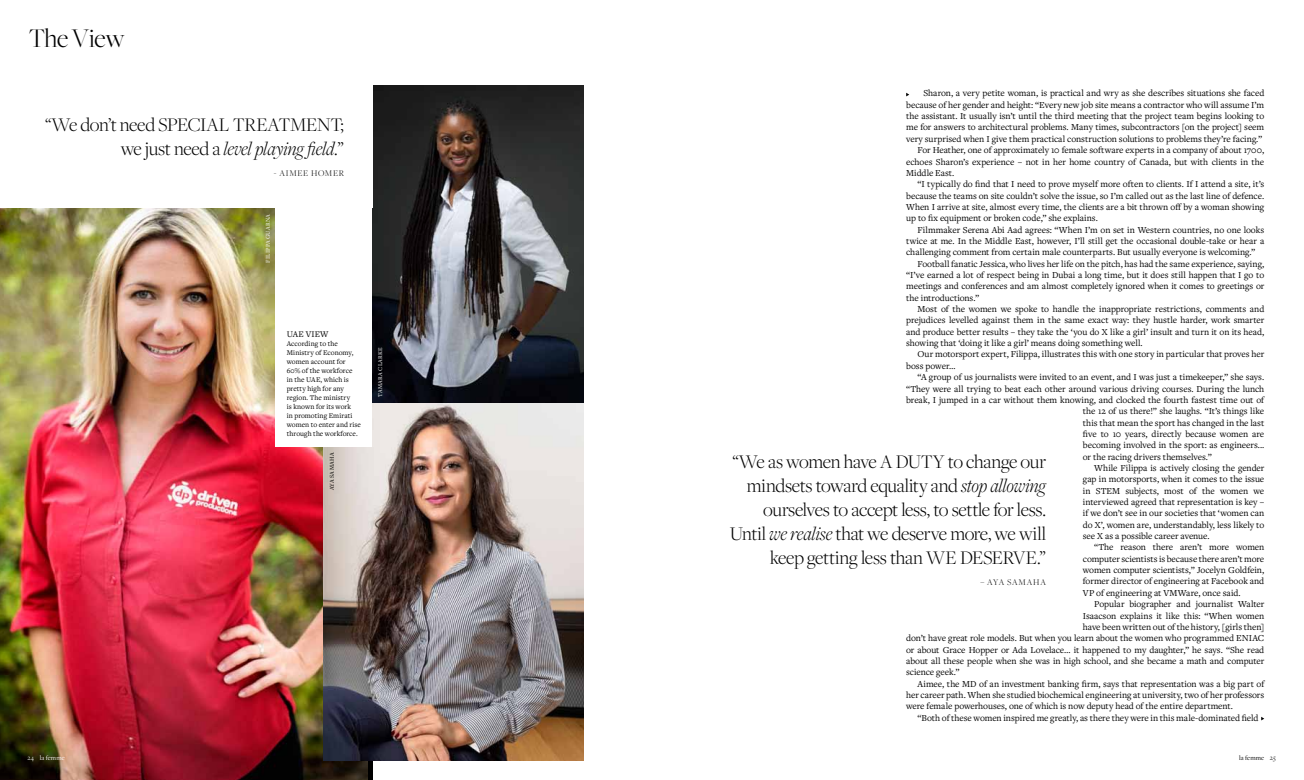
<style>
.page{position:relative;width:1304px;height:780px;background:#fff}
.page>*{position:absolute;margin:0;border:0;box-sizing:border-box;transform-origin:0 0}
.t1{font:300 28px "Freight Big Pro";letter-spacing:-.015em;color:#000}
.t2{font:300 20px "Freight Disp Pro";letter-spacing:-.015em;color:#000}
.t3{font:italic 300 20px/24px "Freight Disp Pro";letter-spacing:-.01em;color:#000;text-align:right}
.t4{font:9.5px "Freight Text Pro";letter-spacing:-.005em;color:#000}
.t5{font:300 9px "Freight Disp Pro";color:#000}
.t6{font:9px "Freight Text Pro";color:#000}
.t7{font:7.5px/9px "Freight Text Pro";color:#000}
.t8{font:7px "Freight Disp Pro";letter-spacing:.02em;color:#fff}
.t9{font:7px "Freight Disp Pro";letter-spacing:.02em;color:#000}
.t10{font:6px "Freight Text Pro";letter-spacing:.025em;color:#fff}
.t11{font:6px "Freight Text Pro";color:#000}
.s1{font-style:normal}
.s2{font-style:italic}
</style>
<div class="page">
<img style="left:0;top:208px;width:367px;height:572px">
<img style="left:324px;top:403px;width:260px;height:357px">
<img style="left:372px;top:85px;width:212px;height:317px">
<div style="left:275px;top:167px;width:97px;height:280px;background:#fff"></div>
<h1 class="t1" style="left:28px;top:20px;width:98px">The View</h1>
<h2 class="t2" style="left:45px;top:111px;width:144px">“We don’t need special</h2>
<h2 class="t2" style="left:233px;top:111px;width:13px">treatme</h2>
<h2 class="t3" style="left:121px;top:111px;width:225px"><span class="s1">nt;<br>we just need a</span> level playing field.<span class="s1">”</span></h2>
<p class="t5" style="left:274px;top:167px;width:13px">- aimee</p>
<p class="t5" style="left:311px;top:167px;width:8px">homer</p>
<p class="t10" style="left:264px;top:262px;width:50px;rotate:-90deg">Filippa Guarna</p>
<p class="t6" style="left:287px;top:328px;width:7px">uae</p>
<p class="t6" style="left:306px;top:328px;width:7px">view</p>
<p class="t7" style="left:287px;top:338px;width:76px">According to the<br>Ministry of Economy, women account for<br>60% of the workforce<br>in the UAE, which is pretty high for any region. The ministry<br>is known for its work<br>in promoting Emirati women to enter and rise through the workforce.</p>
<p class="t11" style="left:328px;top:490px;width:39px;rotate:-90deg">Aya Samaha</p>
<p class="t10" style="left:376px;top:397px;width:51px;rotate:-90deg">Tamara Clarke</p>
<p class="t4" style="left:923px;top:87px;width:342px">Sharon, a very petite woman, is practical and wry as she describes situations she faced</p>
<p class="t4" style="left:906px;top:98px;width:360px">because of her gender and height: “Every new job site means a contractor who will assume I’m</p>
<p class="t4" style="left:906px;top:110px;width:360px">the assistant. It usually isn’t until the third meeting that the project team begins looking to</p>
<p class="t4" style="left:906px;top:121px;width:360px">me for answers to architectural problems. Many times, subcontractors [on the project] seem</p>
<p class="t4" style="left:906px;top:132px;width:357px">very surprised when I give them practical construction solutions to problems they’re facing.”</p>
<p class="t4" style="left:917px;top:144px;width:348px">For Heather, one of approximately 10 female software experts in a company of about 1700,</p>
<p class="t4" style="left:906px;top:155px;width:360px">echoes Sharon’s experience – not in her home country of Canada, but with clients in the</p>
<p class="t4" style="left:906px;top:166px;width:50px">Middle East.</p>
<p class="t4" style="left:917px;top:178px;width:348px">“I typically do find that I need to prove myself more often to clients. If I attend a site, it’s</p>
<p class="t4" style="left:906px;top:189px;width:360px">because the teams on site couldn’t solve the issue, so I’m called out as the last line of defence.</p>
<p class="t4" style="left:906px;top:200px;width:360px">When I arrive at site, almost every time, the clients are a bit thrown off by a woman showing</p>
<p class="t4" style="left:906px;top:212px;width:193px">up to fix equipment or broken code,” she explains.</p>
<p class="t4" style="left:917px;top:223px;width:348px">Filmmaker Serena Abi Aad agrees: “When I’m on set in Western countries, no one looks</p>
<p class="t4" style="left:906px;top:235px;width:360px">twice at me. In the Middle East, however, I’ll still get the occasional double-take or hear a</p>
<p class="t4" style="left:906px;top:246px;width:351px">challenging comment from certain male counterparts. But usually everyone is welcoming.”</p>
<p class="t4" style="left:917px;top:257px;width:348px">Football fanatic Jessica, who lives her life on the pitch, has had the same experience, saying,</p>
<p class="t4" style="left:906px;top:269px;width:360px">“I’ve earned a lot of respect being in Dubai a long time, but it does still happen that I go to</p>
<p class="t4" style="left:906px;top:280px;width:360px">meetings and conferences and am almost completely ignored when it comes to greetings or</p>
<p class="t4" style="left:906px;top:291px;width:75px">the introductions.”</p>
<p class="t4" style="left:917px;top:303px;width:348px">Most of the women we spoke to handle the inappropriate restrictions, comments and</p>
<p class="t4" style="left:906px;top:314px;width:360px">prejudices levelled against them in the same exact way: they hustle harder, work smarter</p>
<p class="t4" style="left:906px;top:325px;width:359px">and produce better results – they take the ‘you do X like a girl’ insult and turn it on its head,</p>
<p class="t4" style="left:906px;top:337px;width:238px">showing that ‘doing it like a girl’ means doing something well.</p>
<p class="t4" style="left:917px;top:348px;width:348px">Our motorsport expert, Filippa, illustrates this with one story in particular that proves her</p>
<p class="t4" style="left:906px;top:359px;width:51px">boss power…</p>
<p class="t4" style="left:917px;top:371px;width:348px">“A group of us journalists were invited to an event, and I was just a timekeeper,” she says.</p>
<p class="t4" style="left:906px;top:382px;width:360px">“They were all trying to beat each other around various driving courses. During the lunch</p>
<p class="t4" style="left:906px;top:393px;width:359px">break, I jumped in a car without them knowing, and clocked the fourth fastest time out of</p>
<p class="t4" style="left:1083px;top:405px;width:183px">the 12 of us there!” she laughs. “It’s things like</p>
<p class="t4" style="left:1083px;top:416px;width:183px">this that mean the sport has changed in the last</p>
<p class="t4" style="left:1083px;top:427px;width:183px">five to 10 years, directly because women are</p>
<p class="t4" style="left:1083px;top:439px;width:183px">becoming involved in the sport: as engineers...</p>
<p class="t4" style="left:1083px;top:450px;width:130px">or the racing drivers themselves.”</p>
<p class="t4" style="left:1094px;top:461px;width:172px">While Filippa is actively closing the gender</p>
<p class="t4" style="left:1083px;top:473px;width:183px">gap in motorsports, when it comes to the issue</p>
<p class="t4" style="left:1083px;top:484px;width:183px">in STEM subjects, most of the women we</p>
<p class="t4" style="left:1083px;top:495px;width:183px">interviewed agreed that representation is key –</p>
<p class="t4" style="left:1083px;top:507px;width:183px">if we don’t see in our societies that ‘women can</p>
<p class="t4" style="left:1083px;top:518px;width:183px">do X’, women are, understandably, less likely to</p>
<p class="t4" style="left:1083px;top:529px;width:128px">see X as a possible career avenue.</p>
<p class="t4" style="left:1094px;top:541px;width:172px">“The reason there aren’t more women</p>
<p class="t4" style="left:1083px;top:552px;width:183px">computer scientists is because there aren’t more</p>
<p class="t4" style="left:1083px;top:563px;width:183px">women computer scientists,” Jocelyn Goldfein,</p>
<p class="t4" style="left:1083px;top:575px;width:183px">former director of engineering at Facebook and</p>
<p class="t4" style="left:1083px;top:586px;width:159px">VP of engineering at VMWare, once said.</p>
<p class="t4" style="left:1094px;top:598px;width:172px">Popular biographer and journalist Walter</p>
<p class="t4" style="left:1083px;top:609px;width:183px">Isaacson explains it like this: “When women</p>
<p class="t4" style="left:1083px;top:620px;width:183px">have been written out of the history, [girls then]</p>
<p class="t4" style="left:906px;top:632px;width:360px">don’t have great role models. But when you learn about the women who programmed ENIAC</p>
<p class="t4" style="left:906px;top:643px;width:360px">or about Grace Hopper or Ada Lovelace… it happened to my daughter,” he says. “She read</p>
<p class="t4" style="left:906px;top:654px;width:360px">about all these people when she was in high school, and she became a math and computer</p>
<p class="t4" style="left:906px;top:666px;width:55px">science geek.”</p>
<p class="t4" style="left:917px;top:677px;width:348px">Aimee, the MD of an investment banking firm, says that representation was a big part of</p>
<p class="t4" style="left:906px;top:688px;width:360px">her career path. When she studied biochemical engineering at university, two of her professors</p>
<p class="t4" style="left:906px;top:700px;width:328px">were female powerhouses, one of which is now deputy head of the entire department.</p>
<p class="t4" style="left:917px;top:711px;width:342px">“Both of these women inspired me greatly, as there they were in this male-dominated field</p>
<h2 class="t2" style="left:733px;top:448px;width:315px">“We as women have a duty to change our</h2>
<h2 class="t2" style="left:747px;top:472px;width:301px">mindsets toward equality and <span class="s2">stop allowing</span></h2>
<h2 class="t2" style="left:763px;top:496px;width:284px">ourselves to accept less, to settle for less.</h2>
<h2 class="t2" style="left:730px;top:520px;width:318px">Until <span class="s2">we realise</span> that we deserve more, we will</h2>
<h2 class="t2" style="left:770px;top:544px;width:214px">keep getting less than we deser</h2>
<h2 class="t2" style="left:1013px;top:544px;width:34px">ve.”</h2>
<p class="t5" style="left:980px;top:576px;width:40px">– Aya Samaha</p>
<p class="t8" style="left:27px;top:753px;width:39px">24 la femme</p>
<p class="t9" style="left:1239px;top:753px;width:38px">la femme 25</p>
</div>
